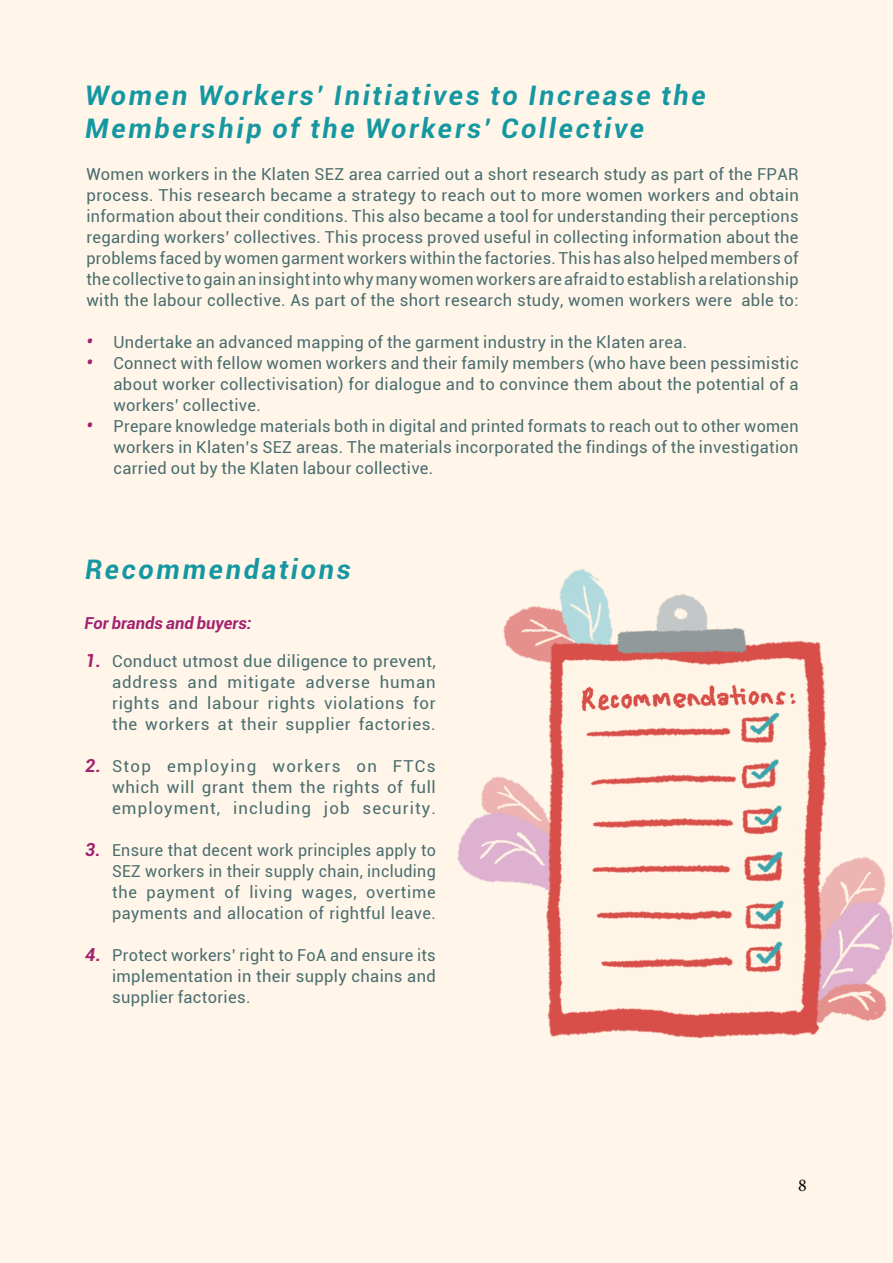
<style>
.page{position:relative;width:893px;height:1263px;background:#fff5e8}
.page>*{position:absolute;margin:0;border:0;box-sizing:border-box;transform-origin:0 0}
.t1{font:italic 700 27px/33px "Roboto";letter-spacing:.1em;color:#1597a2}
.t2{font:18px "Minion Pro";color:#000}
.t3{font:16.5px/21px "Roboto";letter-spacing:.02em;color:#496d70;text-align:justify}
.t4{font:italic 700 16.5px "Roboto";color:#a32170}
.s1{font-weight:700;font-style:italic;font-size:18px;color:#a32170}
</style>
<div class="page">
<img style="left:457px;top:569px;width:436px;height:470px">
<h1 class="t1" style="left:85px;top:78px;width:622px">Women Workers’ Initiatives to Increase the<br>Membership of the Workers’ Collective</h1>
<p class="t3" style="left:86px;top:163px;width:714px">Women workers in the Klaten SEZ area carried out a short research study as part of the FPAR process. This research became a strategy to reach out to more women workers and obtain information about their conditions. This also became a tool for understanding their perceptions regarding workers’ collectives. This process proved useful in collecting information about the problems faced by women garment workers within the factories. This has also helped members of the collective to gain an insight into why many women workers are afraid to establish a relationship with the labour collective. As part of the short research study, women workers were able to:</p>
<p class="t3" style="left:86px;top:331px;width:602px"><span class="s1">•</span> Undertake an advanced mapping of the garment industry in the Klaten area.</p>
<p class="t3" style="left:113px;top:352px;width:687px;text-indent:-27px"><span class="s1">•</span> Connect with fellow women workers and their family members (who have been pessimistic about worker collectivisation) for dialogue and to convince them about the potential of a workers’ collective.</p>
<p class="t3" style="left:113px;top:415px;width:687px;text-indent:-27px"><span class="s1">•</span> Prepare knowledge materials both in digital and printed formats to reach out to other women workers in Klaten’s SEZ areas. The materials incorporated the findings of the investigation carried out by the Klaten labour collective.</p>
<h1 class="t1" style="left:85px;top:552px;width:267px">Recommendations</h1>
<p class="t4" style="left:84px;top:612px;width:169px">For brands and buyers:</p>
<p class="t3" style="left:112px;top:650px;width:325px;text-indent:-27px"><span class="s1">1.</span> Conduct utmost due diligence to prevent, address and mitigate adverse human rights and labour rights violations for the workers at their supplier factories.</p>
<p class="t3" style="left:112px;top:755px;width:325px;text-indent:-27px"><span class="s1">2.</span> Stop employing workers on FTCs which will grant them the rights of full employment, including job security.</p>
<p class="t3" style="left:112px;top:839px;width:325px;text-indent:-27px"><span class="s1">3.</span> Ensure that decent work principles apply to SEZ workers in their supply chain, including the payment of living wages, overtime payments and allocation of rightful leave.</p>
<p class="t3" style="left:112px;top:944px;width:325px;text-indent:-27px"><span class="s1">4.</span> Protect workers’ right to FoA and ensure its implementation in their supply chains and supplier factories.</p>
<p class="t2" style="left:798px;top:1173px;width:10px">8</p>
</div>
